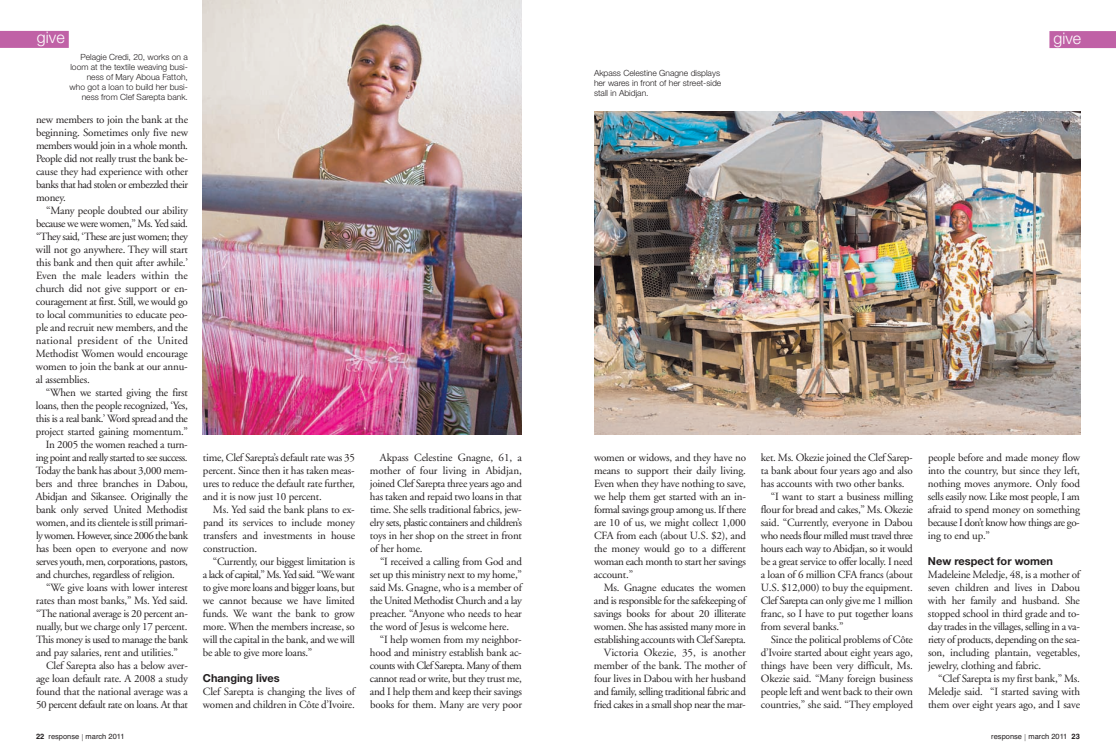
<style>
.page{position:relative;width:1116px;height:756px;background:#fff}
.page>*{position:absolute;margin:0;border:0;box-sizing:border-box;transform-origin:0 0}
.t1{font:300 16px "Helvetica Neue";letter-spacing:.005em;color:#fff}
.t2{font:11px/13px "Adobe Garamond";letter-spacing:-.025em;color:#231f20;text-align:justify}
.t3{font:11px "Adobe Garamond";letter-spacing:-.045em;color:#231f20}
.t4{font:11px "Adobe Garamond";letter-spacing:-.05em;color:#231f20}
.t5{font:11px "Adobe Garamond";letter-spacing:-.055em;color:#231f20}
.t6{font:700 11px "Helvetica Neue";color:#231f20}
.t7{font:300 8.5px/10px "Helvetica Neue";color:#231f20}
.t8{font:7.5px "Helvetica";color:#231f20}
.s1{font-weight:700}
.s2{font-family:"Helvetica Neue";font-weight:100;font-size:9.5px}
</style>
<div class="page">
<div style="left:1049px;top:31px;width:67px;height:17px;background:#c061a6"></div>
<div style="left:0;top:31px;width:69px;height:17px;background:#c061a6"></div>
<img style="left:203px;top:0;width:319px;height:435px">
<img style="left:594px;top:111px;width:486px;height:324px">
<h1 class="t1" style="left:37px;top:28px;width:29px">give</h1>
<h1 class="t1" style="left:1053px;top:29px;width:29px">give</h1>
<p class="t7" style="left:594px;top:68px;width:129px">Akpass Celestine Gnagne displays her wares in front of her street-side stall in Abidjan.</p>
<p class="t7" style="left:70px;top:52px;width:120px;text-align:right">Pelagie Credi, 20, works on a loom at the textile weaving busi&shy;ness of Mary Aboua Fattoh, who got a loan to build her busi&shy;ness from Clef Sarepta bank.</p>
<p class="t2" style="left:36px;top:114px;width:154px">new members to join the bank at the beginning. Sometimes only five new members would join in a whole month.<br>People did not really trust the bank be&shy;cause they had experience with other banks that had stolen or embezzled their money.</p>
<p class="t2" style="left:36px;top:205px;width:154px;text-indent:10px">“Many people doubted our ability because we were women,” Ms. Yed said. “They said, ‘These are just women; they will not go anywhere. They will start this bank and then quit after awhile.’ Even the male leaders within the church did not give support or en&shy;couragement at first. Still, we would go to local communities to educate peo&shy;ple and recruit new members, and the national president of the United Methodist Women would encourage women to join the bank at our annu&shy;al assemblies.</p>
<p class="t2" style="left:46px;top:387px;width:143px">“When we started giving the first</p>
<p class="t2" style="left:36px;top:400px;width:153px">loans, then the people recognized, ‘Yes,</p>
<p class="t2" style="left:36px;top:413px;width:154px">this is a real bank.’ Word spread and the</p>
<p class="t2" style="left:36px;top:426px;width:153px">project started gaining momentum.”</p>
<p class="t2" style="left:46px;top:439px;width:143px">In 2005 the women reached a turn-</p>
<p class="t4" style="left:36px;top:453px;width:153px">ing point and really started to see success.</p>
<p class="t2" style="left:36px;top:465px;width:153px">Today the bank has about 3,000 mem-</p>
<p class="t2" style="left:36px;top:478px;width:153px">bers and three branches in Dabou,</p>
<p class="t2" style="left:36px;top:491px;width:154px">Abidjan and Sikansee. Originally the</p>
<p class="t2" style="left:36px;top:504px;width:153px">bank only served United Methodist</p>
<p class="t2" style="left:36px;top:517px;width:153px">women, and its clientele is still primari-</p>
<p class="t5" style="left:36px;top:531px;width:153px">ly women. However, since 2006 the bank</p>
<p class="t2" style="left:36px;top:543px;width:154px">has been open to everyone and now</p>
<p class="t3" style="left:36px;top:557px;width:154px">serves youth, men, corporations, pastors,</p>
<p class="t2" style="left:36px;top:569px;width:140px">and churches, regardless of religion.</p>
<p class="t2" style="left:46px;top:582px;width:143px">“We give loans with lower interest</p>
<p class="t2" style="left:36px;top:595px;width:153px">rates than most banks,” Ms. Yed said.</p>
<p class="t2" style="left:36px;top:608px;width:153px">“The national average is 20 percent an-</p>
<p class="t2" style="left:36px;top:621px;width:153px">nually, but we charge only 17 percent.</p>
<p class="t2" style="left:36px;top:634px;width:154px">This money is used to manage the bank</p>
<p class="t2" style="left:36px;top:647px;width:144px">and pay salaries, rent and utilities.”</p>
<p class="t2" style="left:46px;top:660px;width:143px">Clef Sarepta also has a below aver-</p>
<p class="t2" style="left:36px;top:673px;width:153px">age loan default rate. A 2008 a study</p>
<p class="t2" style="left:36px;top:686px;width:153px">found that the national average was a</p>
<p class="t2" style="left:36px;top:699px;width:153px">50 percent default rate on loans. At that</p>
<p class="t8" style="left:36px;top:732px;width:90px"><span class="s1">22</span> response <span class="s2">|</span> march 2011</p>
<p class="t2" style="left:203px;top:452px;width:154px">time, Clef Sarepta’s default rate was 35 percent. Since then it has taken meas&shy;ures to reduce the default rate further, and it is now just 10 percent.</p>
<p class="t2" style="left:203px;top:504px;width:154px;text-indent:10px">Ms. Yed said the bank plans to ex&shy;pand its services to include money transfers and investments in house construction.</p>
<p class="t2" style="left:203px;top:556px;width:154px;text-indent:10px">“Currently, our biggest limitation is a lack of capital,” Ms. Yed said. “We want to give more loans and bigger loans, but we cannot because we have limited funds. We want the bank to grow more. When the members increase, so will the capital in the bank, and we will be able to give more loans.”</p>
<p class="t6" style="left:203px;top:674px;width:78px">Changing lives</p>
<p class="t2" style="left:203px;top:686px;width:153px">Clef Sarepta is changing the lives of women and children in Côte d’Ivoire.</p>
<p class="t2" style="left:370px;top:452px;width:154px;text-indent:10px">Akpass Celestine Gnagne, 61, a mother of four living in Abidjan, joined Clef Sarepta three years ago and has taken and repaid two loans in that time. She sells traditional fabrics, jew&shy;elry sets, plastic containers and children’s toys in her shop on the street in front of her home.</p>
<p class="t2" style="left:370px;top:556px;width:154px;text-indent:10px">“I received a calling from God and set up this ministry next to my home,” said Ms. Gnagne, who is a member of the United Methodist Church and a lay preacher. “Anyone who needs to hear the word of Jesus is welcome here.</p>
<p class="t2" style="left:370px;top:634px;width:154px;text-indent:10px">“I help women from my neighbor&shy;hood and ministry establish bank ac&shy;counts with Clef Sarepta. Many of them cannot read or write, but they trust me, and I help them and keep their savings books for them. Many are very poor</p>
<p class="t2" style="left:594px;top:452px;width:154px">women or widows, and they have no means to support their daily living.<br>Even when they have nothing to save, we help them get started with an in&shy;formal savings group among us. If there are 10 of us, we might collect 1,000<br>CFA from each (about U.S. $2), and the money would go to a different woman each month to start her savings account.”</p>
<p class="t2" style="left:594px;top:582px;width:154px;text-align:right">Ms. Gnagne educates the women and is responsible for the safekeeping of savings books for about 20 illiterate women. She has assisted many more in establishing accounts with Clef Sarepta.<br>Victoria Okezie, 35, is another member of the bank. The mother of four lives in Dabou with her husband and family, selling traditional fabric and fried cakes in a small shop near the mar-</p>
<p class="t2" style="left:761px;top:452px;width:153px">ket. Ms. Okezie joined the Clef Sarep-</p>
<p class="t2" style="left:761px;top:465px;width:153px">ta bank about four years ago and also</p>
<p class="t2" style="left:761px;top:478px;width:145px">has accounts with two other banks.</p>
<p class="t2" style="left:771px;top:491px;width:144px">“I want to start a business milling</p>
<p class="t2" style="left:761px;top:504px;width:153px">flour for bread and cakes,” Ms. Okezie</p>
<p class="t2" style="left:761px;top:517px;width:153px">said. “Currently, everyone in Dabou</p>
<p class="t3" style="left:761px;top:531px;width:154px">who needs flour milled must travel three</p>
<p class="t2" style="left:761px;top:543px;width:153px">hours each way to Abidjan, so it would</p>
<p class="t2" style="left:761px;top:556px;width:153px">be a great service to offer locally. I need</p>
<p class="t2" style="left:761px;top:569px;width:153px">a loan of 6 million CFA francs (about</p>
<p class="t2" style="left:761px;top:582px;width:153px">U.S. $12,000) to buy the equipment.</p>
<p class="t2" style="left:761px;top:595px;width:154px">Clef Sarepta can only give me 1 million</p>
<p class="t2" style="left:761px;top:608px;width:154px">franc, so I have to put together loans</p>
<p class="t2" style="left:761px;top:621px;width:84px">from several banks.”</p>
<p class="t2" style="left:771px;top:634px;width:143px">Since the political problems of Côte</p>
<p class="t2" style="left:761px;top:647px;width:153px">d’Ivoire started about eight years ago,</p>
<p class="t2" style="left:761px;top:660px;width:154px">things have been very difficult, Ms.</p>
<p class="t2" style="left:761px;top:673px;width:154px">Okezie said. “Many foreign business</p>
<p class="t2" style="left:761px;top:686px;width:153px">people left and went back to their own</p>
<p class="t2" style="left:761px;top:699px;width:154px">countries,” she said. “They employed</p>
<p class="t2" style="left:928px;top:452px;width:154px">people before and made money flow into the country, but since they left, nothing moves anymore. Only food sells easily now. Like most people, I am afraid to spend money on something because I don’t know how things are go&shy;ing to end up.”</p>
<p class="t6" style="left:928px;top:557px;width:127px">New respect for women</p>
<p class="t2" style="left:928px;top:569px;width:154px">Madeleine Meledje, 48, is a mother of seven children and lives in Dabou with her family and husband. She stopped school in third grade and to&shy;day trades in the villages, selling in a va&shy;riety of products, depending on the sea&shy;son, including plantain, vegetables, jewelry, clothing and fabric.</p>
<p class="t2" style="left:928px;top:673px;width:154px;text-indent:10px">“Clef Sarepta is my first bank,” Ms.<br>Meledje said. “I started saving with them over eight years ago, and I save</p>
<p class="t8" style="left:991px;top:732px;width:90px">response <span class="s2">|</span> march 2011 <span class="s1">23</span></p>
</div>
